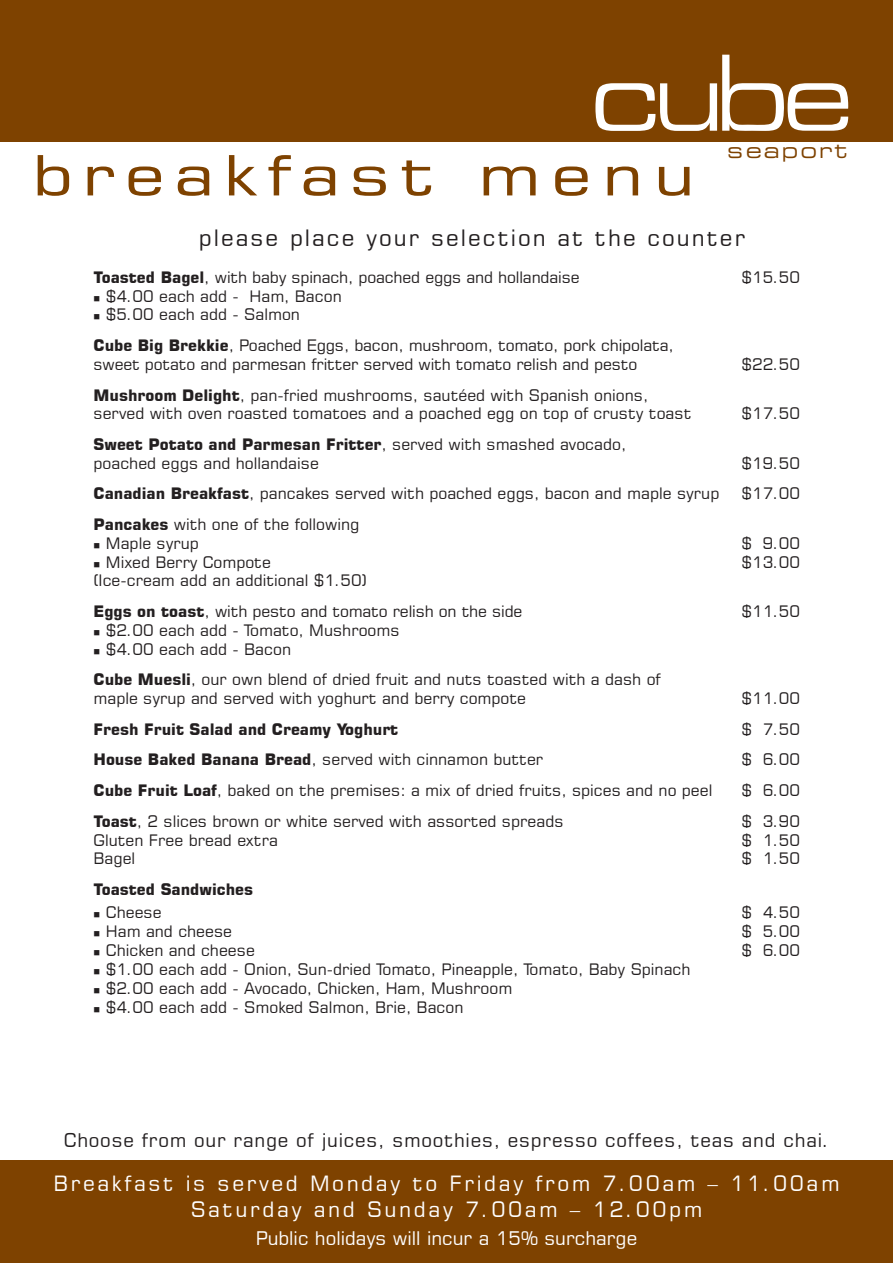
<style>
.page{position:relative;width:893px;height:1263px;background:#fff}
.page>*{position:absolute;margin:0;border:0;box-sizing:border-box;transform-origin:0 0}
.t1{font:55.5px "Square 721 BT";letter-spacing:.12em;color:#7e4200;scale:1.3 1}
.t2{font:22.5px "Square 721 BT";letter-spacing:.09em;color:#231f20}
.t3{font:21px "Square 721 BT";letter-spacing:.12em;color:#fff}
.t4{font:expanded 21px "Square 721 BT";letter-spacing:.1em;color:#7e4200}
.t5{font:18.75px "Square 721 BT";letter-spacing:.04em;color:#231f20}
.t6{font:18.75px "Square 721 BT";color:#fff}
.t7{font:15.75px/18.8px "Square 721 BT";color:#231f20}
.t8{font:700 15.75px "Square 721 BT";color:#231f20}
.s1{font-weight:700}
</style>
<div class="page">
<div style="left:0;top:0;width:893px;height:141px;background:#7e4200"></div>
<svg style="left:595px;top:55px;width:253px;height:76px"></svg>
<div style="left:0;top:1161px;width:893px;height:102px;background:#7e4200"></div>
<p class="t1" style="left:32px;top:140px;width:512px">breakfast menu</p>
<p class="t4" style="left:727px;top:138px;width:121px">seaport</p>
<p class="t2" style="left:199px;top:224px;width:548px">please place your selection at the counter</p>
<p class="t7" style="left:94px;top:267px;width:488px"><span class="s1">Toasted Bagel</span>, with baby spinach, poached eggs and hollandaise</p>
<p class="t7" style="left:742px;top:267px;width:60px">$15.50</p>
<p class="t7" style="left:94px;top:286px;width:250px">■ $4.00 each add - Ham, Bacon</p>
<p class="t7" style="left:94px;top:305px;width:208px">■ $5.00 each add - Salmon</p>
<p class="t7" style="left:94px;top:336px;width:582px"><span class="s1">Cube Big Brekkie</span>, Poached Eggs, bacon, mushroom, tomato, pork chipolata, sweet potato and parmesan fritter served with tomato relish and pesto</p>
<p class="t7" style="left:742px;top:355px;width:60px">$22.50</p>
<p class="t7" style="left:94px;top:385px;width:599px"><span class="s1">Mushroom Delight</span>, pan-fried mushrooms, sautéed with Spanish onions, served with oven roasted tomatoes and a poached egg on top of crusty toast</p>
<p class="t7" style="left:94px;top:435px;width:534px"><span class="s1">Sweet Potato and Parmesan Fritter</span>, served with smashed avocado, poached eggs and hollandaise</p>
<p class="t7" style="left:742px;top:404px;width:60px">$17.50</p>
<p class="t7" style="left:742px;top:453px;width:60px">$19.50</p>
<p class="t7" style="left:94px;top:484px;width:627px"><span class="s1">Canadian Breakfast</span>, pancakes served with poached eggs, bacon and maple syrup</p>
<p class="t7" style="left:742px;top:484px;width:60px">$17.00</p>
<p class="t7" style="left:94px;top:515px;width:267px"><span class="s1">Pancakes</span> with one of the following</p>
<p class="t7" style="left:94px;top:533px;width:107px">■ Maple syrup</p>
<p class="t7" style="left:742px;top:533px;width:60px">$ 9.00</p>
<p class="t7" style="left:94px;top:552px;width:179px">■ Mixed Berry Compote</p>
<p class="t7" style="left:742px;top:552px;width:60px">$13.00</p>
<p class="t7" style="left:94px;top:571px;width:275px">(Ice-cream add an additional $1.50)</p>
<p class="t7" style="left:94px;top:602px;width:430px"><span class="s1">Eggs on toast</span>, with pesto and tomato relish on the side</p>
<p class="t7" style="left:742px;top:602px;width:60px">$11.50</p>
<p class="t7" style="left:94px;top:620px;width:308px">■ $2.00 each add - Tomato, Mushrooms</p>
<p class="t7" style="left:94px;top:639px;width:199px">■ $4.00 each add - Bacon</p>
<p class="t7" style="left:94px;top:670px;width:569px"><span class="s1">Cube Muesli</span>, our own blend of dried fruit and nuts toasted with a dash of maple syrup and served with yoghurt and berry compote</p>
<p class="t7" style="left:742px;top:689px;width:60px">$11.00</p>
<p class="t8" style="left:94px;top:719px;width:306px">Fresh Fruit Salad and Creamy Yoghurt</p>
<p class="t7" style="left:742px;top:719px;width:60px">$ 7.50</p>
<p class="t7" style="left:94px;top:750px;width:451px"><span class="s1">House Baked Banana Bread</span>, served with cinnamon butter</p>
<p class="t7" style="left:742px;top:750px;width:60px">$ 6.00</p>
<p class="t7" style="left:94px;top:781px;width:620px"><span class="s1">Cube Fruit Loaf</span>, baked on the premises: a mix of dried fruits, spices and no peel</p>
<p class="t7" style="left:742px;top:781px;width:60px">$ 6.00</p>
<p class="t7" style="left:94px;top:811px;width:471px"><span class="s1">Toast</span>, 2 slices brown or white served with assorted spreads</p>
<p class="t7" style="left:742px;top:811px;width:60px">$ 3.90</p>
<p class="t7" style="left:94px;top:830px;width:186px">Gluten Free bread extra</p>
<p class="t7" style="left:742px;top:830px;width:60px">$ 1.50</p>
<p class="t7" style="left:94px;top:849px;width:43px">Bagel</p>
<p class="t7" style="left:742px;top:849px;width:60px">$ 1.50</p>
<p class="t8" style="left:94px;top:880px;width:161px">Toasted Sandwiches</p>
<p class="t7" style="left:94px;top:903px;width:70px">■ Cheese</p>
<p class="t7" style="left:742px;top:903px;width:60px">$ 4.50</p>
<p class="t7" style="left:94px;top:922px;width:140px">■ Ham and cheese</p>
<p class="t7" style="left:742px;top:922px;width:60px">$ 5.00</p>
<p class="t7" style="left:94px;top:941px;width:163px">■ Chicken and cheese</p>
<p class="t7" style="left:742px;top:941px;width:60px">$ 6.00</p>
<p class="t7" style="left:94px;top:960px;width:598px">■ $1.00 each add - Onion, Sun-dried Tomato, Pineapple, Tomato, Baby Spinach</p>
<p class="t7" style="left:94px;top:978px;width:420px">■ $2.00 each add - Avocado, Chicken, Ham, Mushroom</p>
<p class="t7" style="left:94px;top:997px;width:371px">■ $4.00 each add - Smoked Salmon, Brie, Bacon</p>
<p class="t5" style="left:64px;top:1128px;width:767px">Choose from our range of juices, smoothies, espresso coffees, teas and chai.</p>
<p class="t3" style="left:53px;top:1171px;width:788px">Breakfast is served Monday to Friday from 7.00am – 11.00am</p>
<p class="t3" style="left:191px;top:1196px;width:513px">Saturday and Sunday 7.00am – 12.00pm</p>
<p class="t6" style="left:256px;top:1227px;width:383px">Public holidays will incur a 15% surcharge</p>
</div>
